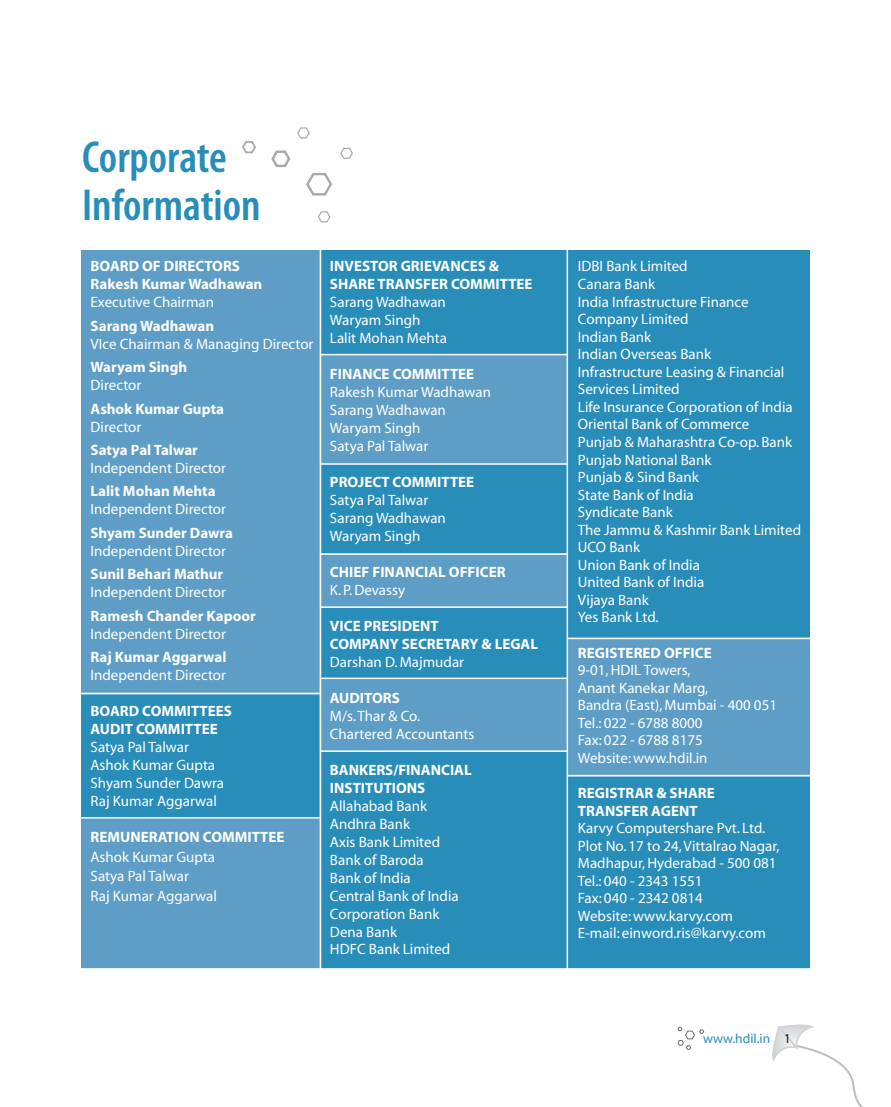
<style>
.page{position:relative;width:891px;height:1107px;background:#fff}
.page>*{position:absolute;margin:0;border:0;box-sizing:border-box;transform-origin:0 0}
.t1{font:600 condensed 45px/48px "Myriad Pro";color:#298dba}
.t2{font:15px/17.5px "Myriad";color:#fff}
.t3{font:700 15px/18px "Myriad";color:#fff}
.t4{font:13.5px "Myriad";color:#298dba}
.s1{color:#000}
</style>
<div class="page">
<svg style="left:242px;top:141px;width:14px;height:13px"></svg>
<svg style="left:271px;top:150px;width:20px;height:18px"></svg>
<svg style="left:297px;top:127px;width:13px;height:12px"></svg>
<svg style="left:340px;top:147px;width:13px;height:12px"></svg>
<svg style="left:318px;top:211px;width:13px;height:12px"></svg>
<svg style="left:306px;top:173px;width:26px;height:23px"></svg>
<div style="left:567px;top:640px;width:243px;height:137px;background:#5e9dc5;border:2px solid #5e9dc5"></div>
<div style="left:81px;top:250px;width:239px;height:445px;background:#5e9dc5;border:2px solid #5e9dc5"></div>
<div style="left:320px;top:354px;width:247px;height:109px;background:#5e9dc5;border:2px solid #5e9dc5"></div>
<div style="left:320px;top:553px;width:247px;height:54px;background:#5e9dc5;border:2px solid #5e9dc5"></div>
<div style="left:320px;top:679px;width:247px;height:72px;background:#5e9dc5;border:2px solid #5e9dc5"></div>
<div style="left:81px;top:819px;width:239px;height:149px;background:#5e9dc5"></div>
<div style="left:567px;top:777px;width:243px;height:191px;background:#298dba"></div>
<div style="left:567px;top:250px;width:243px;height:390px;background:#298dba;border:2px solid #298dba"></div>
<div style="left:320px;top:250px;width:247px;height:104px;background:#298dba;border:2px solid #298dba"></div>
<div style="left:320px;top:463px;width:247px;height:90px;background:#298dba;border:2px solid #298dba"></div>
<div style="left:320px;top:607px;width:247px;height:72px;background:#298dba;border:2px solid #298dba"></div>
<div style="left:320px;top:751px;width:247px;height:217px;background:#298dba;border:2px solid #298dba"></div>
<div style="left:81px;top:695px;width:239px;height:124px;background:#298dba"></div>
<hr style="left:320px;top:246px;width:1px;height:732px;background:#fff">
<hr style="left:567px;top:248px;width:1px;height:730px;background:#fff">
<hr style="left:79px;top:693px;width:242px;height:1px;background:#fff">
<hr style="left:320px;top:354px;width:247px;height:1px;background:#fff">
<hr style="left:320px;top:463px;width:247px;height:2px;background:#fff">
<hr style="left:320px;top:553px;width:247px;height:2px;background:#fff">
<hr style="left:320px;top:606px;width:247px;height:2px;background:#fff">
<hr style="left:320px;top:678px;width:247px;height:1px;background:#fff">
<hr style="left:320px;top:750px;width:247px;height:2px;background:#fff">
<hr style="left:567px;top:638px;width:245px;height:1px;background:#fff">
<hr style="left:567px;top:775px;width:245px;height:1px;background:#fff">
<hr style="left:79px;top:817px;width:242px;height:2px;background:#fff">
<svg style="left:772px;top:1024px;width:91px;height:83px"></svg>
<svg style="left:678px;top:1027px;width:26px;height:23px"></svg>
<h1 class="t1" style="left:82px;top:133px;width:180px">Corporate<br>Information</h1>
<p class="t3" style="left:91px;top:258px;width:173px">BOARD OF DIRECTORS<br>Rakesh Kumar Wadhawan</p>
<p class="t2" style="left:91px;top:294px;width:125px">Executive Chairman</p>
<p class="t3" style="left:91px;top:317px;width:125px">Sarang Wadhawan</p>
<p class="t2" style="left:91px;top:336px;width:224px">VIce Chairman &amp; Managing Director</p>
<p class="t3" style="left:91px;top:359px;width:98px">Waryam Singh</p>
<p class="t2" style="left:91px;top:377px;width:52px">Director</p>
<p class="t3" style="left:91px;top:400px;width:135px">Ashok Kumar Gupta</p>
<p class="t2" style="left:91px;top:419px;width:52px">Director</p>
<p class="t3" style="left:91px;top:442px;width:109px">Satya Pal Talwar</p>
<p class="t2" style="left:91px;top:460px;width:137px">Independent Director</p>
<p class="t3" style="left:91px;top:483px;width:127px">Lalit Mohan Mehta</p>
<p class="t2" style="left:91px;top:501px;width:137px">Independent Director</p>
<p class="t3" style="left:91px;top:524px;width:144px">Shyam Sunder Dawra</p>
<p class="t2" style="left:91px;top:543px;width:137px">Independent Director</p>
<p class="t3" style="left:91px;top:566px;width:134px">Sunil Behari Mathur</p>
<p class="t2" style="left:91px;top:584px;width:137px">Independent Director</p>
<p class="t3" style="left:91px;top:607px;width:167px">Ramesh Chander Kapoor</p>
<p class="t2" style="left:91px;top:626px;width:137px">Independent Director</p>
<p class="t3" style="left:91px;top:649px;width:137px">Raj Kumar Aggarwal</p>
<p class="t2" style="left:91px;top:667px;width:137px">Independent Director</p>
<p class="t3" style="left:91px;top:703px;width:143px">BOARD COMMITTEES<br>Audit Committee</p>
<p class="t2" style="left:91px;top:739px;width:135px;line-height:18px">Satya Pal Talwar<br>Ashok Kumar Gupta<br>Shyam Sunder Dawra<br>Raj Kumar Aggarwal</p>
<p class="t3" style="left:91px;top:829px;width:60px">Remuneratio</p>
<p class="t3" style="left:190px;top:829px;width:32px">n Committee</p>
<p class="t2" style="left:91px;top:847px;width:128px;line-height:19.5px">Ashok Kumar Gupta<br>Satya Pal Talwar<br>Raj Kumar Aggarwal</p>
<p class="t3" style="left:330px;top:257px;width:34px">Investor</p>
<p class="t3" style="left:401px;top:257px;width:70px">Grievances</p>
<p class="t3" style="left:489px;top:257px;width:12px">&amp;</p>
<p class="t3" style="left:330px;top:275px;width:18px">Share</p>
<p class="t3" style="left:378px;top:275px;width:47px">Transfer</p>
<p class="t3" style="left:451px;top:275px;width:19px">Committee</p>
<p class="t2" style="left:330px;top:293px;width:119px;line-height:18px">Sarang Wadhawan<br>Waryam Singh<br>Lalit Mohan Mehta</p>
<p class="t3" style="left:330px;top:365px;width:82px">FINANCE Committee</p>
<p class="t2" style="left:330px;top:383px;width:163px;line-height:18px">Rakesh Kumar Wadhawan<br>Sarang Wadhawan<br>Waryam Singh<br>Satya Pal Talwar</p>
<p class="t3" style="left:330px;top:473px;width:82px">PROJECT Committee</p>
<p class="t2" style="left:330px;top:491px;width:117px;line-height:18px">Satya Pal Talwar<br>Sarang Wadhawan<br>Waryam Singh</p>
<p class="t3" style="left:330px;top:563px;width:177px">CHIEF FINANCIAL OFFICER</p>
<p class="t2" style="left:330px;top:581px;width:77px">K. P. Devassy</p>
<p class="t3" style="left:330px;top:617px;width:210px">VICE PRESIDENT<br>COMPANY SECRETARY &amp; LEGAL</p>
<p class="t2" style="left:330px;top:653px;width:136px">Darshan D. Majmudar</p>
<p class="t3" style="left:330px;top:689px;width:71px">AUDITORS</p>
<p class="t2" style="left:330px;top:707px;width:146px;line-height:18px">M/s. Thar &amp; Co.<br>Chartered Accountants</p>
<p class="t3" style="left:330px;top:761px;width:39px">Bankers</p>
<p class="t3" style="left:393px;top:761px;width:57px">/Financial</p>
<p class="t3" style="left:330px;top:779px;width:23px">Instit</p>
<p class="t3" style="left:373px;top:779px;width:52px">utions</p>
<p class="t2" style="left:330px;top:797px;width:130px;line-height:18px">Allahabad Bank<br>Andhra Bank<br>Axis Bank Limited<br>Bank of Baroda<br>Bank of India<br>Central Bank of India<br>Corporation Bank<br>Dena Bank<br>HDFC Bank Limited</p>
<p class="t2" style="left:578px;top:258px;width:225px">IDBI Bank Limited<br>Canara Bank<br>India Infrastructure Finance<br>Company Limited<br>Indian Bank<br>Indian Overseas Bank<br>Infrastructure Leasing &amp; Financial<br>Services Limited<br>Life Insurance Corporation of India<br>Oriental Bank of Commerce<br>Punjab &amp; Maharashtra Co-op. Bank<br>Punjab National Bank<br>Punjab &amp; Sind Bank<br>State Bank of India<br>Syndicate Bank<br>The Jammu &amp; Kashmir Bank Limited<br>UCO Bank<br>Union Bank of India<br>United Bank of India<br>Vijaya Bank<br>Yes Bank Ltd.</p>
<p class="t3" style="left:578px;top:644px;width:135px">REGIstERED OFFICE</p>
<p class="t2" style="left:578px;top:662px;width:201px">9-01, HDIL Towers,<br>Anant Kanekar Marg,<br>Bandra (East), Mumbai - 400 051<br>Tel.: 022 - 6788 8000<br>Fax: 022 - 6788 8175<br>Website: www.hdil.in</p>
<p class="t3" style="left:578px;top:785px;width:138px;line-height:17.5px">REGISTRAR &amp; SHARE<br>TRANSFER AGENT</p>
<p class="t2" style="left:578px;top:820px;width:203px">Karvy Computershare Pvt. Ltd.<br>Plot No. 17 to 24, Vittalrao Nagar,<br>Madhapur, Hyderabad - 500 081<br>Tel.: 040 - 2343 1551<br>Fax: 040 - 2342 0814<br>Website: www.karvy.com<br>E-mail: einword.ris@karvy.com</p>
<p class="t4" style="left:703px;top:1032px;width:89px">www.hdil.in <span class="s1">1</span></p>
</div>
